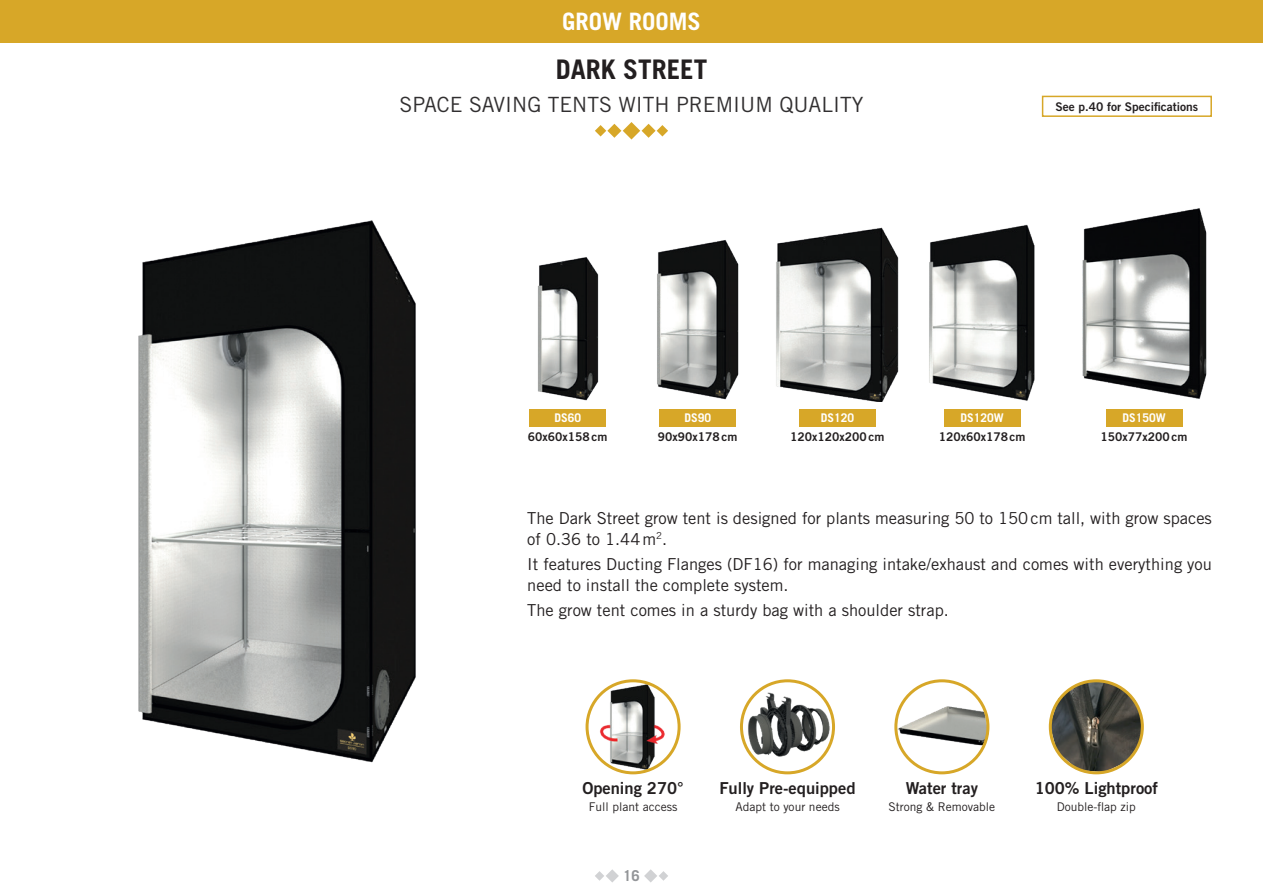
<style>
.page{position:relative;width:1263px;height:893px;background:#fff}
.page>*{position:absolute;margin:0;border:0;box-sizing:border-box;transform-origin:0 0}
.t1{font:700 27px "Trade Gothic LT Std";color:#231f20}
.t2{font:700 24px "Trade Gothic LT Std";color:#fff}
.t3{font:21px "Trade Gothic LT Std";color:#312f30}
.t4{font:16.5px/21px "Trade Gothic LT Std";color:#231f20}
.t5{font:16.5px "Trade Gothic LT Std Bd 2";color:#231f20}
.t6{font:700 15px "Trade Gothic LT Std";color:#939598}
.t7{font:12px "Trade Gothic LT Std Bd 2";color:#231f20}
.t8{font:12px "Trade Gothic LT Std";color:#231f20}
.t9{font:700 12px "Trade Gothic LT Std";color:#fff}
</style>
<div class="page">
<div style="left:0;top:0;width:1263px;height:43px;background:#d7a728"></div>
<svg style="left:644px;top:869px;width:24px;height:13px"></svg>
<svg style="left:595px;top:869px;width:24px;height:13px"></svg>
<svg style="left:595px;top:122px;width:73px;height:18px"></svg>
<img style="left:138px;top:220px;width:278px;height:543px">
<img style="left:538px;top:257px;width:61px;height:144px">
<img style="left:929px;top:224px;width:106px;height:177px">
<img style="left:1082px;top:208px;width:125px;height:191px">
<img style="left:776px;top:227px;width:123px;height:175px">
<img style="left:657px;top:240px;width:82px;height:160px">
<div style="left:529px;top:409px;width:77px;height:17px;background:#d7a728"></div>
<div style="left:659px;top:409px;width:77px;height:17px;background:#d7a728"></div>
<div style="left:799px;top:409px;width:77px;height:17px;background:#d7a728"></div>
<div style="left:944px;top:409px;width:76px;height:17px;background:#d7a728"></div>
<div style="left:1106px;top:409px;width:76px;height:17px;background:#d7a728"></div>
<img style="left:1050px;top:680px;width:93px;height:92px">
<div style="left:1049px;top:679px;width:95px;height:95px;border:3px solid #d7a728;border-radius:50%"></div>
<img style="left:593px;top:681px;width:76px;height:92px">
<div style="left:585px;top:679px;width:96px;height:95px;border:3px solid #d7a728;border-radius:50%"></div>
<img style="left:748px;top:691px;width:83px;height:66px">
<div style="left:740px;top:679px;width:95px;height:95px;border:3px solid #d7a728;border-radius:50%"></div>
<img style="left:897px;top:704px;width:92px;height:41px">
<div style="left:894px;top:679px;width:95px;height:95px;border:3px solid #d7a728;border-radius:50%"></div>
<div style="left:1042px;top:96px;width:170px;height:21px;border:2px solid #d7a728"></div>
<h2 class="t2" style="left:562px;top:7px;width:140px">GROW ROOMS</h2>
<h1 class="t1" style="left:556px;top:53px;width:153px">DARK STREET</h1>
<p class="t3" style="left:400px;top:92px;width:465px">SPACE SAVING TENTS WITH PREMIUM QUALITY</p>
<p class="t7" style="left:1055px;top:99px;width:144px">See p.40 for Specifications</p>
<p class="t9" style="left:554px;top:410px;width:28px">DS60</p>
<p class="t9" style="left:684px;top:410px;width:28px">DS90</p>
<p class="t9" style="left:821px;top:410px;width:35px">DS120</p>
<p class="t9" style="left:960px;top:410px;width:45px">DS120W</p>
<p class="t9" style="left:1122px;top:410px;width:45px">DS150W</p>
<p class="t7" style="left:528px;top:430px;width:81px">60x60x158cm</p>
<p class="t7" style="left:658px;top:430px;width:81px">90x90x178cm</p>
<p class="t7" style="left:790px;top:430px;width:96px">120x120x200cm</p>
<p class="t7" style="left:939px;top:430px;width:88px">120x60x178cm</p>
<p class="t7" style="left:1101px;top:430px;width:88px">150x77x200cm</p>
<p class="t4" style="left:527px;top:507px;width:686px">The Dark Street grow tent is designed for plants measuring 50 to 150cm tall, with grow spaces of 0.36 to 1.44m<sup>2</sup>.</p>
<p class="t4" style="left:527px;top:553px;width:686px">It features Ducting Flanges (DF16) for managing intake/exhaust and comes with everything you need to install the complete system.</p>
<p class="t4" style="left:527px;top:600px;width:423px">The grow tent comes in a sturdy bag with a shoulder strap.</p>
<p class="t5" style="left:582px;top:778px;width:103px">Opening 270°</p>
<p class="t8" style="left:589px;top:799px;width:90px">Full plant access</p>
<p class="t6" style="left:623px;top:867px;width:18px">16</p>
<p class="t5" style="left:719px;top:778px;width:138px">Fully Pre-equipped</p>
<p class="t8" style="left:735px;top:799px;width:106px">Adapt to your needs</p>
<p class="t5" style="left:906px;top:778px;width:74px">Water tray</p>
<p class="t8" style="left:888px;top:799px;width:108px">Strong &amp; Removable</p>
<p class="t5" style="left:1035px;top:778px;width:125px">100% Lightproof</p>
<p class="t8" style="left:1057px;top:799px;width:81px">Double-flap zip</p>
</div>
